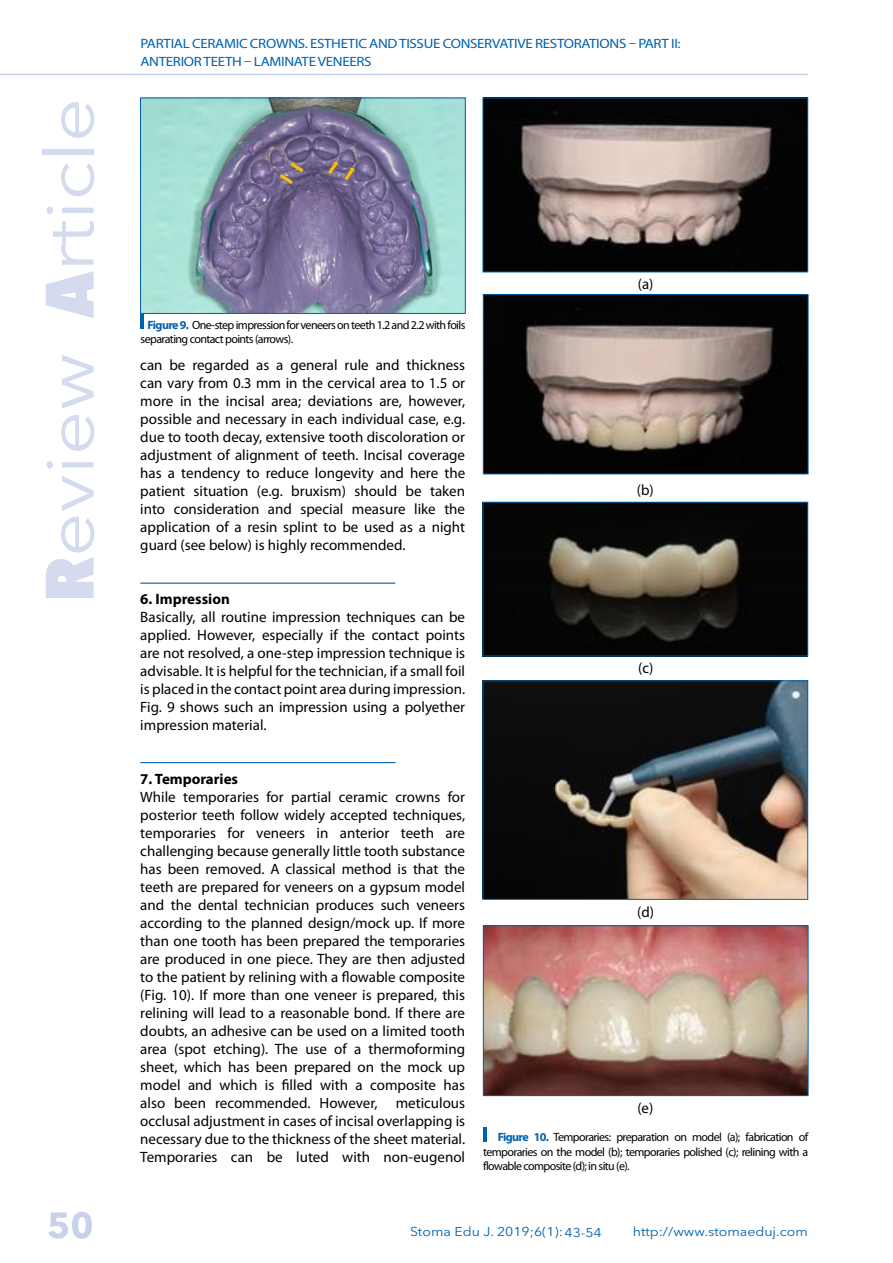
<style>
.page{position:relative;width:893px;height:1263px;background:#fff}
.page>*{position:absolute;margin:0;border:0;box-sizing:border-box;transform-origin:0 0}
.t1{font:67.5px "Avenir Next LT Pro";color:#d4dbef;scale:1.15 1}
.t2{font:700 36px "Avenir Next LT Pro";color:#c7d1ea}
.t3{font:15px/18px "Myriad Pro";color:#000;text-align:justify}
.t4{font:700 15px "Myriad Pro";color:#000}
.t5{font:13.5px/18px "Myriad Pro";letter-spacing:-.02em;color:#0061af;scale:1.11 1}
.t6{font:12.75px "Avenir Next LT Pro";color:#0061af;scale:1.11 1}
.t7{font:12px/14.4px "Myriad Pro";letter-spacing:-.05em;color:#000}
.s1{font-weight:800;font-stretch:condensed}
.s2{font-weight:700;color:#0061af}
</style>
<div class="page">
<hr style="left:0;top:74px;width:808px;height:1px;background:#c7d1ea">
<img style="left:142px;top:100px;width:321px;height:212px">
<div style="left:140px;top:98px;width:325px;height:216px;border:1px solid #0061af"></div>
<hr style="left:141px;top:315px;width:3px;height:14px;background:#0061af">
<img style="left:485px;top:100px;width:321px;height:170px">
<img style="left:485px;top:296px;width:321px;height:176px">
<div style="left:483px;top:294px;width:325px;height:180px;border:1px solid #0061af"></div>
<img style="left:485px;top:504px;width:321px;height:150px">
<div style="left:483px;top:502px;width:325px;height:154px;border:1px solid #0061af"></div>
<img style="left:485px;top:683px;width:321px;height:214px">
<img style="left:485px;top:927px;width:321px;height:167px">
<div style="left:483px;top:925px;width:325px;height:171px;border:1px solid #0061af"></div>
<hr style="left:483px;top:1127px;width:4px;height:14px;background:#0061af">
<hr style="left:140px;top:583px;width:255px;height:1px;background:#0061af">
<hr style="left:140px;top:762px;width:255px;height:1px;background:#0061af">
<h1 class="t1" style="left:30px;top:602px;width:440px;rotate:-90deg"><span class="s1">R</span>eview <span class="s1">A</span>rticle</h1>
<h2 class="t2" style="left:47px;top:1204px;width:48px">50</h2>
<p class="t5" style="left:140px;top:35px;width:488px">PARTIAL CERAMIC CROWNS. ESTHETIC AND TISSUE CONSERVATIVE RESTORATIONS – PART II:<br>ANTERIOR TEETH – LAMINATE VENEERS</p>
<p class="t7" style="left:141px;top:317px;width:326px;text-indent:7px"><span class="s2">Figure 9.</span> One-step impression for veneers on teeth 1.2 and 2.2 with foils separating contact points (arrows).</p>
<p class="t3" style="left:140px;top:356px;width:326px">can be regarded as a general rule and thickness can vary from 0.3 mm in the cervical area to 1.5 or more in the incisal area; deviations are, however, possible and necessary in each individual case, e.g. due to tooth decay, extensive tooth discoloration or adjustment of alignment of teeth. Incisal coverage has a tendency to reduce longevity and here the patient situation (e.g. bruxism) should be taken into consideration and special measure like the application of a resin splint to be used as a night guard (see below) is highly recommended.</p>
<p class="t4" style="left:140px;top:590px;width:91px">6. Impression</p>
<p class="t3" style="left:140px;top:608px;width:326px">Basically, all routine impression techniques can be applied. However, especially if the contact points are not resolved, a one-step impression technique is advisable. It is helpful for the technician, if a small foil is placed in the contact point area during impression.<br>Fig. 9 shows such an impression using a polyether impression material.</p>
<p class="t4" style="left:140px;top:770px;width:99px">7. Temporaries</p>
<p class="t3" style="left:140px;top:788px;width:326px">While temporaries for partial ceramic crowns for posterior teeth follow widely accepted techniques, temporaries for veneers in anterior teeth are challenging because generally little tooth substance has been removed. A classical method is that the teeth are prepared for veneers on a gypsum model and the dental technician produces such veneers according to the planned design/mock up. If more than one tooth has been prepared the temporaries are produced in one piece. They are then adjusted to the patient by relining with a flowable composite (Fig. 10). If more than one veneer is prepared, this relining will lead to a reasonable bond. If there are doubts, an adhesive can be used on a limited tooth area (spot etching). The use of a thermoforming sheet, which has been prepared on the mock up model and which is filled with a composite has also been recommended. However, meticulous occlusal adjustment in cases of incisal overlapping is necessary due to the thickness of the sheet material.<br>Temporaries can be luted with non-eugenol</p>
<p class="t3" style="left:638px;top:274px;width:17px">(a)</p>
<p class="t3" style="left:637px;top:480px;width:18px">(b)</p>
<p class="t3" style="left:638px;top:659px;width:17px">(c)</p>
<p class="t3" style="left:637px;top:902px;width:18px">(d)</p>
<p class="t3" style="left:637px;top:1099px;width:17px">(e)</p>
<p class="t7" style="left:483px;top:1130px;width:327px;text-align:justify;text-indent:15px"><span class="s2">Figure 10.</span> Temporaries: preparation on model (a); fabrication of temporaries on the model (b); temporaries polished (c); relining with a flowable composite (d); in situ (e).</p>
<p class="t6" style="left:410px;top:1223px;width:174px">Stoma Edu J. 2019;6(1):43-54</p>
<p class="t6" style="left:633px;top:1223px;width:159px">http://www.stomaeduj.com</p>
</div>
